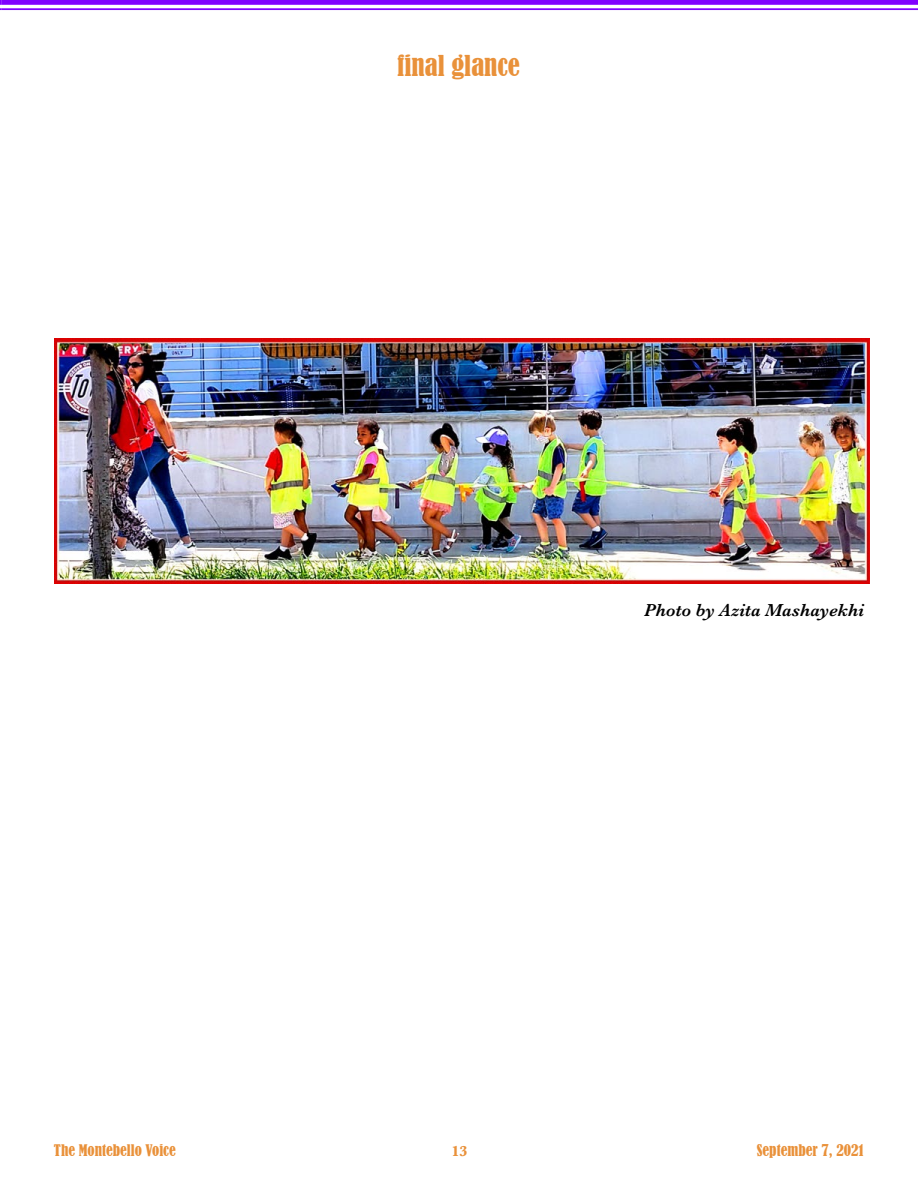
<style>
.page{position:relative;width:918px;height:1188px;background:#fff}
.page>*{position:absolute;margin:0;border:0;box-sizing:border-box;transform-origin:0 0}
.t1{font:condensed 27px "Bernard";color:#e9913a}
.t2{font:italic 600 18px "Baskerville";color:#000}
.t3{font:condensed 15px "Bernard";color:#e9913a}
.t4{font:700 15px "Baskerville";color:#e9913a}
</style>
<div class="page">
<svg style="left:0;top:0;width:2px;height:10px"></svg>
<div style="left:2px;top:0;width:916px;height:5px;background:#8000ff"></div>
<hr style="left:2px;top:8px;width:916px;height:2px;background:#8000ff">
<img style="left:54px;top:339px;width:815px;height:245px">
<h1 class="t1" style="left:397px;top:50px;width:124px">final glance</h1>
<p class="t2" style="left:644px;top:598px;width:221px">Photo by Azita Mashayekhi</p>
<p class="t3" style="left:54px;top:1141px;width:123px">The Montebello Voice</p>
<p class="t4" style="left:451px;top:1140px;width:18px">13</p>
<p class="t3" style="left:757px;top:1141px;width:109px">September 7, 2021</p>
</div>
